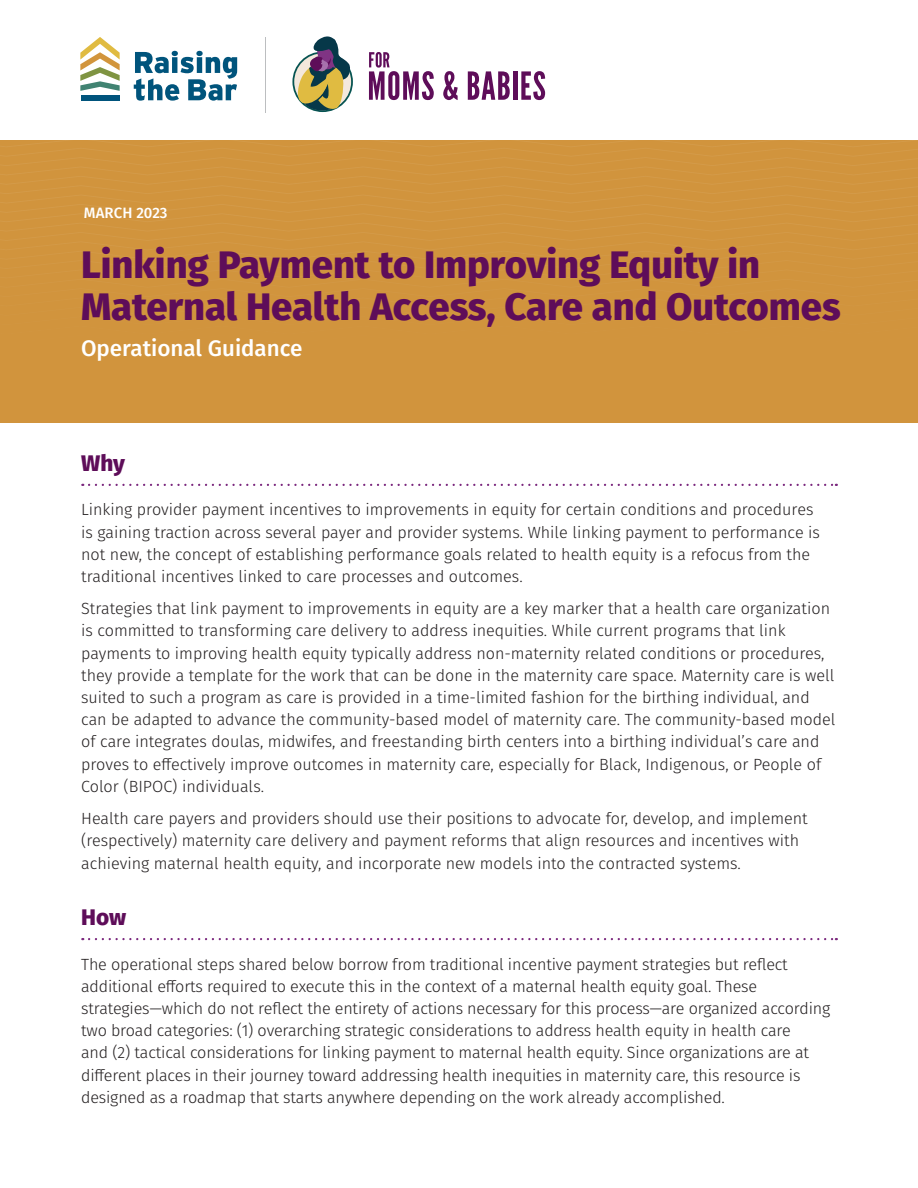
<style>
.page{position:relative;width:918px;height:1188px;background:#fff}
.page>*{position:absolute;margin:0;border:0;box-sizing:border-box;transform-origin:0 0}
.t1{font:800 38.25px/42px "Fira Sans";color:#5e0d59}
.t2{font:500 22.5px "Fira Sans";color:#fff}
.t3{font:800 22.5px "Fira Sans";color:#5e0d59}
.Body_Text{font:300 16.2px/22.2px "Fira Sans";color:#231f20}
.t4{font:500 15px "Fira Sans";color:#fff}
</style>
<div class="page">
<svg style="left:89px;top:484px;width:748px;height:2px"></svg>
<svg style="left:89px;top:938px;width:748px;height:2px"></svg>
<div style="left:0;top:140px;width:918px;height:283px;background:#d1943d"></div>
<svg style="left:80px;top:37px;width:40px;height:54px"></svg>
<div style="left:81px;top:95px;width:38px;height:6px;background:#00547c"></div>
<svg style="left:134px;top:51px;width:103px;height:50px"></svg>
<hr style="left:265px;top:37px;width:1px;height:75px;background:#bcbec0">
<svg style="left:369px;top:52px;width:65px;height:48px"></svg>
<svg style="left:443px;top:71px;width:15px;height:29px"></svg>
<svg style="left:468px;top:71px;width:42px;height:29px"></svg>
<hr style="left:513px;top:71px;width:4px;height:29px;background:#5e0d59">
<svg style="left:521px;top:71px;width:24px;height:29px"></svg>
<svg style="left:292px;top:36px;width:61px;height:76px"></svg>
<p class="t4" style="left:84px;top:200px;width:85px">MARCH 2023</p>
<h1 class="t1" style="left:81px;top:241px;width:761px">Linking Payment to Improving Equity in<br>Maternal Health Access, Care and Outcomes</h1>
<h1 class="t2" style="left:81px;top:330px;width:223px">Operational Guidance</h1>
<h2 class="t3" style="left:81px;top:443px;width:45px">Why</h2>
<p class="Body_Text" style="left:81px;top:498px;width:740px">Linking provider payment incentives to improvements in equity for certain conditions and procedures is gaining traction across several payer and provider systems. While linking payment to performance is not new, the concept of establishing performance goals related to health equity is a refocus from the traditional incentives linked to care processes and outcomes.</p>
<p class="Body_Text" style="left:81px;top:597px;width:756px">Strategies that link payment to improvements in equity are a key marker that a health care organization is committed to transforming care delivery to address inequities. While current programs that link payments to improving health equity typically address non-maternity related conditions or procedures, they provide a template for the work that can be done in the maternity care space. Maternity care is well suited to such a program as care is provided in a time-limited fashion for the birthing individual, and can be adapted to advance the community-based model of maternity care. The community-based model of care integrates doulas, midwifes, and freestanding birth centers into a birthing individual’s care and proves to effectively improve outcomes in maternity care, especially for Black, Indigenous, or People of Color (BIPOC) individuals.</p>
<p class="Body_Text" style="left:81px;top:807px;width:728px">Health care payers and providers should use their positions to advocate for, develop, and implement (respectively) maternity care delivery and payment reforms that align resources and incentives with achieving maternal health equity, and incorporate new models into the contracted systems.</p>
<h2 class="t3" style="left:81px;top:898px;width:47px">How</h2>
<p class="Body_Text" style="left:81px;top:953px;width:751px">The operational steps shared below borrow from traditional incentive payment strategies but reflect additional efforts required to execute this in the context of a maternal health equity goal. These strategies—which do not reflect the entirety of actions necessary for this process—are organized according two broad categories: (1) overarching strategic considerations to address health equity in health care<br>and (2) tactical considerations for linking payment to maternal health equity. Since organizations are at different places in their journey toward addressing health inequities in maternity care, this resource is designed as a roadmap that starts anywhere depending on the work already accomplished.</p>
</div>
